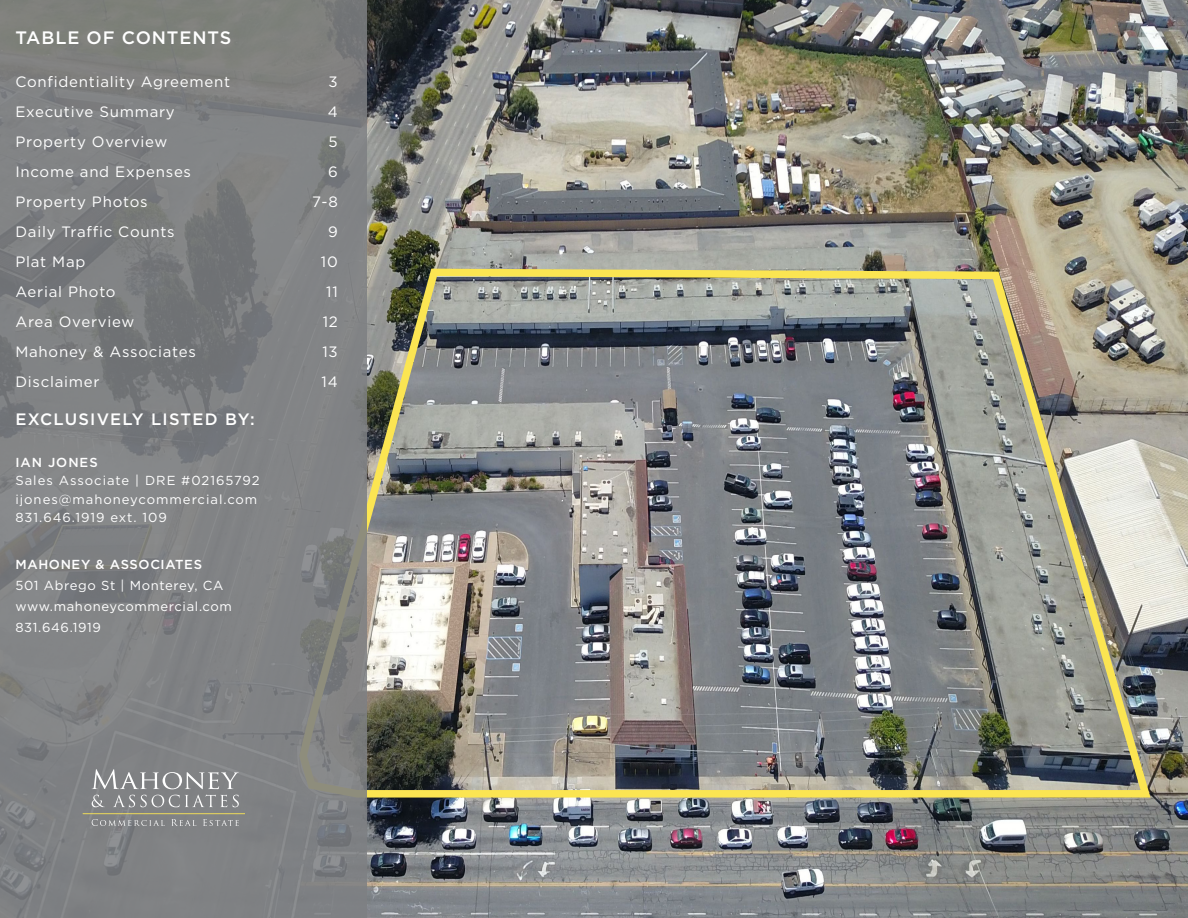
<style>
.page{position:relative;width:1188px;height:918px;background:#fff}
.page>*{position:absolute;margin:0;border:0;box-sizing:border-box;transform-origin:0 0}
.TOC_title{font:500 18px "Gotham";letter-spacing:.05em;color:#fff}
.Body_-_Listing_Agent_10pt{font:500 16.5px "Gotham";letter-spacing:.075em;color:#fff}
.t1{font:15px "Gotham";letter-spacing:.05em;color:#fff}
.Body_-_Listing_Agent_10pt-2{font:13.05px "Gotham";letter-spacing:.06em;color:#fff}
.Sub_Header_-_Align_Left{font:500 13.05px "Gotham";letter-spacing:.05em;color:#fff}
.Body_-_Listing_Agent_10pt-3{font:500 13.05px "Gotham";letter-spacing:.075em;color:#fff}
</style>
<div class="page">
<img style="left:367px;top:0;width:821px;height:918px">
<img style="left:367px;top:263px;width:788px;height:538px">
<div style="left:0;top:0;width:367px;height:918px;background:#7e8083"></div>
<svg style="left:83px;top:813px;width:162px;height:13px"></svg>
<svg style="left:113px;top:795px;width:126px;height:12px"></svg>
<svg style="left:92px;top:795px;width:13px;height:12px"></svg>
<svg style="left:92px;top:769px;width:147px;height:20px"></svg>
<p class="TOC_title" style="left:15px;top:25px;width:217px">TABLE OF CONTENTS</p>
<p class="t1" style="left:15px;top:72px;width:216px">Confidentiality Agreement</p>
<p class="t1" style="left:329px;top:72px;width:11px">3</p>
<p class="t1" style="left:15px;top:102px;width:161px">Executive Summary</p>
<p class="t1" style="left:328px;top:102px;width:12px">4</p>
<p class="t1" style="left:15px;top:132px;width:154px">Property Overview</p>
<p class="t1" style="left:329px;top:132px;width:11px">5</p>
<p class="t1" style="left:15px;top:162px;width:177px">Income and Expenses</p>
<p class="t1" style="left:328px;top:162px;width:11px">6</p>
<p class="t1" style="left:15px;top:192px;width:134px">Property Photos</p>
<p class="t1" style="left:312px;top:192px;width:27px">7-8</p>
<p class="t1" style="left:15px;top:222px;width:161px">Daily Traffic Counts</p>
<p class="t1" style="left:328px;top:222px;width:11px">9</p>
<p class="t1" style="left:15px;top:252px;width:72px">Plat Map</p>
<p class="t1" style="left:321px;top:252px;width:18px">10</p>
<p class="t1" style="left:15px;top:282px;width:102px">Aerial Photo</p>
<p class="t1" style="left:326px;top:282px;width:13px">11</p>
<p class="t1" style="left:15px;top:312px;width:120px">Area Overview</p>
<p class="t1" style="left:323px;top:312px;width:17px">12</p>
<p class="t1" style="left:15px;top:342px;width:182px">Mahoney &amp; Associates</p>
<p class="t1" style="left:322px;top:342px;width:17px">13</p>
<p class="t1" style="left:15px;top:372px;width:86px">Disclaimer</p>
<p class="t1" style="left:322px;top:372px;width:18px">14</p>
<p class="Body_-_Listing_Agent_10pt" style="left:15px;top:408px;width:241px">EXCLUSIVELY LISTED BY:</p>
<p class="Body_-_Listing_Agent_10pt-3" style="left:15px;top:454px;width:84px">IAN JONES</p>
<p class="Body_-_Listing_Agent_10pt-2" style="left:15px;top:472px;width:246px">Sales Associate | DRE #02165792</p>
<p class="Body_-_Listing_Agent_10pt-2" style="left:15px;top:491px;width:243px">ijones@mahoneycommercial.com</p>
<p class="Body_-_Listing_Agent_10pt-2" style="left:15px;top:509px;width:153px">831.646.1919 ext. 109</p>
<p class="Sub_Header_-_Align_Left" style="left:15px;top:556px;width:188px">MAHONEY &amp; ASSOCIATES</p>
<p class="Body_-_Listing_Agent_10pt-2" style="left:15px;top:577px;width:210px">501 Abrego St | Monterey, CA</p>
<p class="Body_-_Listing_Agent_10pt-2" style="left:15px;top:598px;width:218px">www.mahoneycommercial.com</p>
<p class="Body_-_Listing_Agent_10pt-2" style="left:15px;top:619px;width:87px">831.646.1919</p>
</div>
